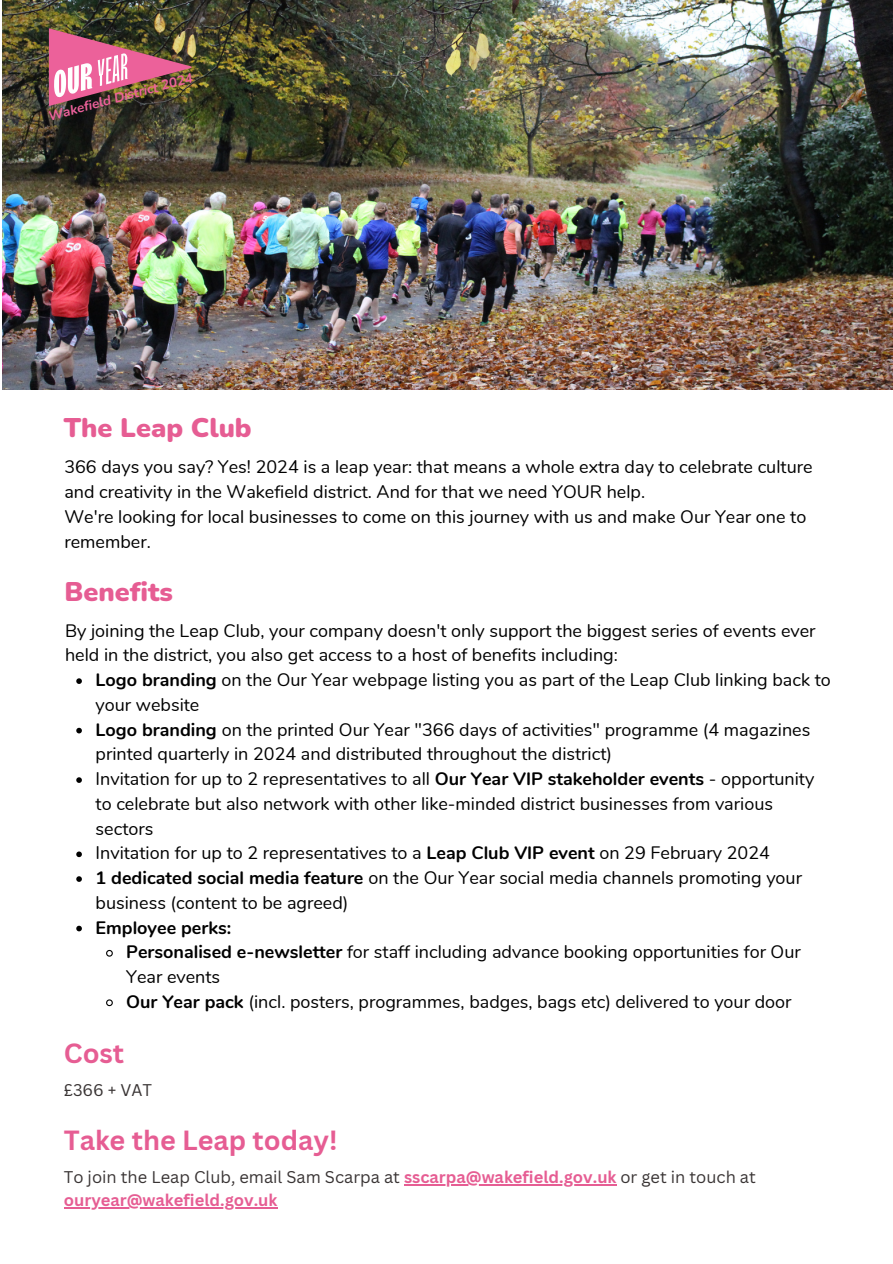
<style>
.page{position:relative;width:893px;height:1264px;background:#fff}
.page>*{position:absolute;margin:0;border:0;box-sizing:border-box;transform-origin:0 0}
.t1{font:700 27px "Canva Sans";color:#e65d93}
.t2{font:900 27px "Nunito";color:#e65d93}
.t3{font:18px/24.8px "Nunito";color:#000}
.t4{font:700 18px "Nunito";color:#000}
.t5{font:16.5px/22.5px "Canva Sans";color:#393434}
.t6{font:italic 700 13.5px "Nunito";color:#ec619a}
.s1{font-weight:700}
.s2{font-weight:700;color:#e65d93}
</style>
<div class="page">
<img style="left:2px;top:0;width:890px;height:389px">
<img style="left:49px;top:28px;width:142px;height:78px">
<svg style="left:76px;top:678px;width:6px;height:6px"></svg>
<svg style="left:76px;top:727px;width:6px;height:6px"></svg>
<svg style="left:76px;top:777px;width:6px;height:6px"></svg>
<svg style="left:76px;top:851px;width:6px;height:6px"></svg>
<svg style="left:76px;top:876px;width:6px;height:5px"></svg>
<svg style="left:76px;top:925px;width:6px;height:6px"></svg>
<svg style="left:106px;top:949px;width:7px;height:8px"></svg>
<svg style="left:106px;top:999px;width:7px;height:7px"></svg>
<hr style="left:404px;top:1184px;width:212px;height:1px;background:#e65d93">
<hr style="left:64px;top:1206px;width:213px;height:2px;background:#e65d93">
<p class="t6" style="left:46px;top:107px;width:150px;rotate:-15deg">Wakefield District 2024</p>
<p class="t2" style="left:64px;top:410px;width:189px">The Leap Club</p>
<p class="t3" style="left:64px;top:455px;width:749px">366 days you say? Yes! 2024 is a leap year: that means a whole extra day to celebrate culture and creativity in the Wakefield district. And for that we need YOUR help.</p>
<p class="t3" style="left:64px;top:504px;width:743px">We're looking for local businesses to come on this journey with us and make Our Year one to remember.</p>
<p class="t2" style="left:64px;top:573px;width:110px">Benefits</p>
<p class="t3" style="left:65px;top:618px;width:752px">By joining the Leap Club, your company doesn't only support the biggest series of events ever held in the district, you also get access to a host of benefits including:</p>
<p class="t3" style="left:96px;top:668px;width:736px"><span class="s1">Logo branding</span> on the Our Year webpage listing you as part of the Leap Club linking back to your website</p>
<p class="t3" style="left:96px;top:717px;width:716px"><span class="s1">Logo branding</span> on the printed Our Year "366 days of activities" programme (4 magazines printed quarterly in 2024 and distributed throughout the district)</p>
<p class="t3" style="left:96px;top:766px;width:720px">Invitation for up to 2 representatives to all <span class="s1">Our Year VIP stakeholder events</span> - opportunity to celebrate but also network with other like-minded district businesses from various sectors</p>
<p class="t3" style="left:96px;top:841px;width:675px">Invitation for up to 2 representatives to a <span class="s1">Leap Club VIP event</span> on 29 February 2024</p>
<p class="t3" style="left:96px;top:865px;width:708px"><span class="s1">1 dedicated social media feature</span> on the Our Year social media channels promoting your business (content to be agreed)</p>
<p class="t4" style="left:96px;top:915px;width:137px">Employee perks:</p>
<p class="t3" style="left:126px;top:940px;width:676px"><span class="s1">Personalised e-newsletter</span> for staff including advance booking opportunities for Our<br>Year events</p>
<p class="t3" style="left:126px;top:989px;width:666px"><span class="s1">Our Year pack</span> (incl. posters, programmes, badges, bags etc) delivered to your door</p>
<p class="t1" style="left:64px;top:1034px;width:62px">Cost</p>
<p class="t5" style="left:64px;top:1078px;width:90px">£366 + VAT</p>
<p class="t1" style="left:64px;top:1121px;width:275px">Take the Leap today!</p>
<p class="t5" style="left:64px;top:1165px;width:693px">To join the Leap Club, email Sam Scarpa at <span class="s2">sscarpa@wakefield.gov.uk</span> or get in touch at <span class="s2">ouryear@wakefield.gov.uk</span></p>
</div>
